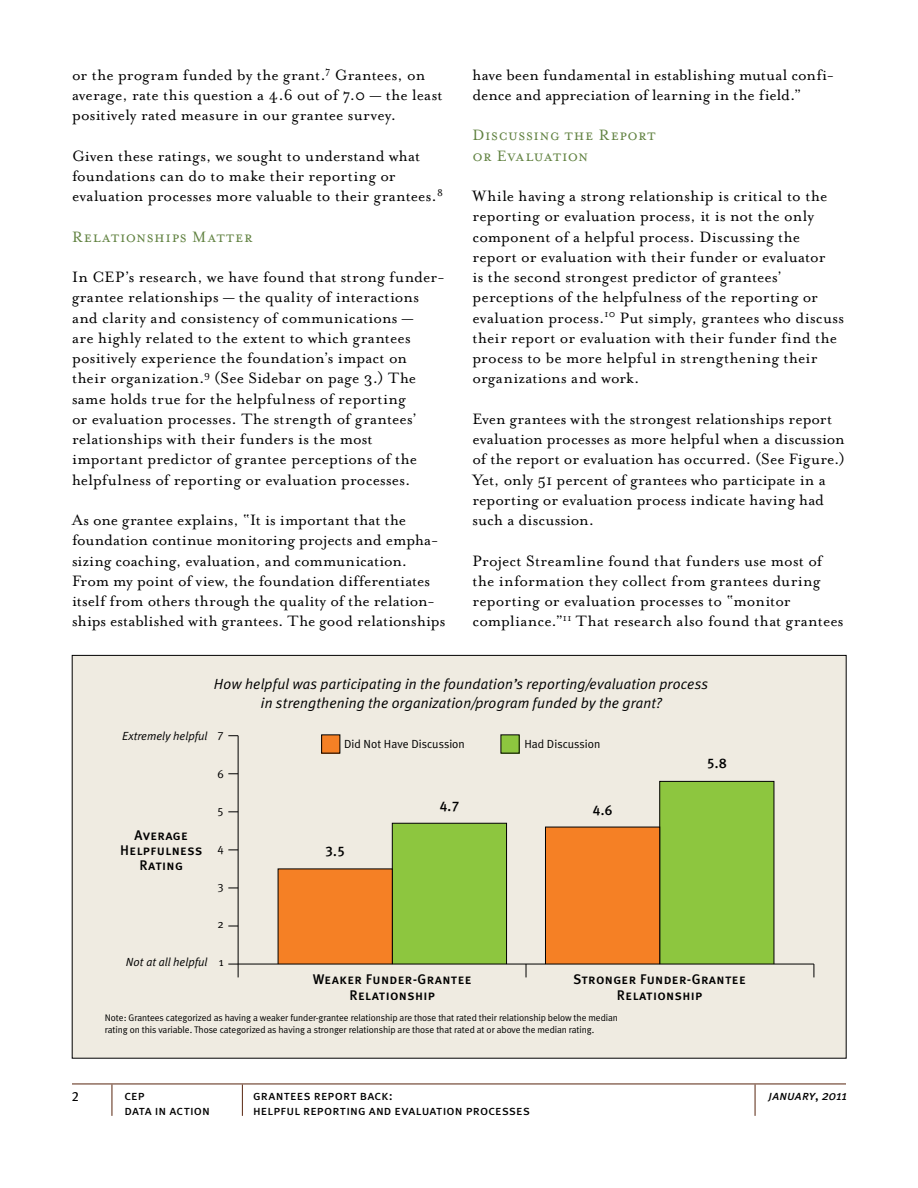
<style>
.page{position:relative;width:918px;height:1188px;background:#fff}
.page>*{position:absolute;margin:0;border:0;box-sizing:border-box;transform-origin:0 0}
.t1{font:17.25px/20.2px "Mrs Eaves Roman";letter-spacing:.01em;color:#000}
.t2{font:17.25px/20.2px "Mrs Eaves Small Caps";letter-spacing:.035em;color:#618241}
.t3{font:italic 14.7px/19.2px "Meta Plus Normal";letter-spacing:.01em;color:#000;text-align:center}
.t4{font:13.95px/15.5px "Meta Plus Medium Caps";letter-spacing:.025em;color:#000;text-align:center}
.t5{font:13.5px/15px "Meta Plus Book Caps";letter-spacing:.01em;color:#000}
.t6{font:italic 13.5px "Meta Plus Book Caps";letter-spacing:.005em;color:#000}
.t7{font:11.7px "Meta Plus Normal";color:#000}
.t8{font:italic 11.7px "Meta Plus Normal";color:#000}
.t9{font:9.6px/12.1px "Meta Plus Normal";letter-spacing:-.01em;color:#000}
.s1{font-style:normal}
.s2{font-family:"Meta Plus"}
</style>
<div class="page">
<hr style="left:72px;top:1083px;width:774px;height:1px;background:#6a3d29">
<hr style="left:242px;top:1084px;width:1px;height:32px;background:#6a3d29">
<hr style="left:111px;top:1084px;width:1px;height:32px;background:#6a3d29">
<hr style="left:754px;top:1084px;width:2px;height:32px;background:#6a3d29">
<div style="left:72px;top:655px;width:774px;height:403px;background:#efebe1"></div>
<div style="left:660px;top:781px;width:114px;height:183px;background:#8dc63f"></div>
<div style="left:392px;top:823px;width:115px;height:141px;background:#8dc63f;border:1px solid #000"></div>
<div style="left:278px;top:869px;width:115px;height:95px;background:#f58025"></div>
<div style="left:545px;top:827px;width:115px;height:137px;background:#f58025;border:1px solid #000"></div>
<hr style="left:238px;top:964px;width:576px;height:1px;background:#000">
<svg style="left:814px;top:964px;width:1px;height:13px"></svg>
<svg style="left:526px;top:964px;width:1px;height:13px"></svg>
<hr style="left:238px;top:736px;width:1px;height:228px;background:#000">
<svg style="left:228px;top:964px;width:11px;height:13px"></svg>
<div style="left:322px;top:735px;width:18px;height:18px;background:#f58025"></div>
<div style="left:321px;top:735px;width:19px;height:18px;border:1px solid #000"></div>
<div style="left:501px;top:735px;width:18px;height:18px;background:#8dc63f"></div>
<p class="t1" style="left:72px;top:64px;width:372px">or the program funded by the grant.<sup>7</sup> Grantees, on average, rate this question a 4.6 out of 7.0 — the least positively rated measure in our grantee survey.</p>
<p class="t1" style="left:72px;top:145px;width:372px">Given these ratings, we sought to understand what foundations can do to make their reporting or evaluation processes more valuable to their grantees.<sup>8</sup></p>
<p class="t2" style="left:72px;top:227px;width:182px">Relationships Matter</p>
<p class="t1" style="left:72px;top:267px;width:375px">In CEP’s research, we have found that strong funder&shy;grantee relationships — the quality of interactions and clarity and consistency of communications —<br>are highly related to the extent to which grantees positively experience the foundation’s impact on their organization.<sup>9</sup> (See Sidebar on page 3.) The same holds true for the helpfulness of reporting<br>or evaluation processes. The strength of grantees’ relationships with their funders is the most important predictor of grantee perceptions of the helpfulness of reporting or evaluation processes.</p>
<p class="t1" style="left:72px;top:510px;width:375px">As one grantee explains, “It is important that the foundation continue monitoring projects and empha&shy;sizing coaching, evaluation, and communication.<br>From my point of view, the foundation differentiates itself from others through the quality of the relation&shy;ships established with grantees. The good relationships</p>
<p class="t1" style="left:472px;top:64px;width:363px">have been fundamental in establishing mutual confi&shy;dence and appreciation of learning in the field.”</p>
<p class="t2" style="left:472px;top:125px;width:184px">Discussing the Report or Evaluation</p>
<p class="t1" style="left:472px;top:186px;width:373px">While having a strong relationship is critical to the reporting or evaluation process, it is not the only component of a helpful process. Discussing the report or evaluation with their funder or evaluator<br>is the second strongest predictor of grantees’ perceptions of the helpfulness of the reporting or evaluation process.<sup>10</sup> Put simply, grantees who discuss their report or evaluation with their funder find the process to be more helpful in strengthening their organizations and work.</p>
<p class="t1" style="left:473px;top:409px;width:374px">Even grantees with the strongest relationships report evaluation processes as more helpful when a discussion of the report or evaluation has occurred. (See Figure.)<br>Yet, only 51 percent of grantees who participate in a reporting or evaluation process indicate having had such a discussion.</p>
<p class="t1" style="left:473px;top:550px;width:372px">Project Streamline found that funders use most of the information they collect from grantees during reporting or evaluation processes to “monitor compliance.”<sup>11</sup> That research also found that grantees</p>
<p class="t3" style="left:214px;top:674px;width:496px">How helpful was participating in the foundation’s reporting/evaluation process in strengthening the organization/program funded by the grant?</p>
<p class="t8" style="left:122px;top:729px;width:103px">Extremely helpful <span class="s1">7</span></p>
<p class="t7" style="left:217px;top:767px;width:8px">6</p>
<p class="t4" style="left:120px;top:827px;width:84px">Average<br>Helpfulness<br>Rating</p>
<p class="t7" style="left:217px;top:804px;width:8px">5</p>
<p class="t7" style="left:217px;top:841px;width:8px">4</p>
<p class="t7" style="left:217px;top:879px;width:8px">3</p>
<p class="t7" style="left:217px;top:918px;width:8px">2</p>
<p class="t8" style="left:126px;top:955px;width:83px">Not at all helpful</p>
<p class="t7" style="left:219px;top:956px;width:6px">1</p>
<p class="t7" style="left:344px;top:738px;width:122px">Did Not Have Discussion</p>
<p class="t7" style="left:524px;top:738px;width:77px">Had Discussion</p>
<p class="t4" style="left:325px;top:844px;width:21px">3.5</p>
<p class="t4" style="left:440px;top:798px;width:21px">4.7</p>
<p class="t4" style="left:593px;top:803px;width:21px">4.6</p>
<p class="t4" style="left:707px;top:755px;width:21px">5.8</p>
<p class="t4" style="left:313px;top:971px;width:160px">Weaker Funder-Grantee<br>Relationship</p>
<p class="t4" style="left:574px;top:971px;width:174px">Stronger Funder-Grantee<br>Relationship</p>
<p class="t9" style="left:105px;top:1012px;width:515px">Note: Grantees categorized as having a weaker funder-grantee relationship are those that rated their relationship below the median rating on this variable. Those categorized as having a stronger relationship are those that rated at or above the median rating.</p>
<p class="t5" style="left:72px;top:1089px;width:9px">2</p>
<p class="t6" style="left:769px;top:1087px;width:80px">january<span class="s1">,</span> <span class="s2">2011</span></p>
<p class="t5" style="left:253px;top:1087px;width:278px">grantees report back:<br>helpful reporting and evaluation processes</p>
<p class="t5" style="left:124px;top:1087px;width:87px">cep<br>data in action</p>
</div>
